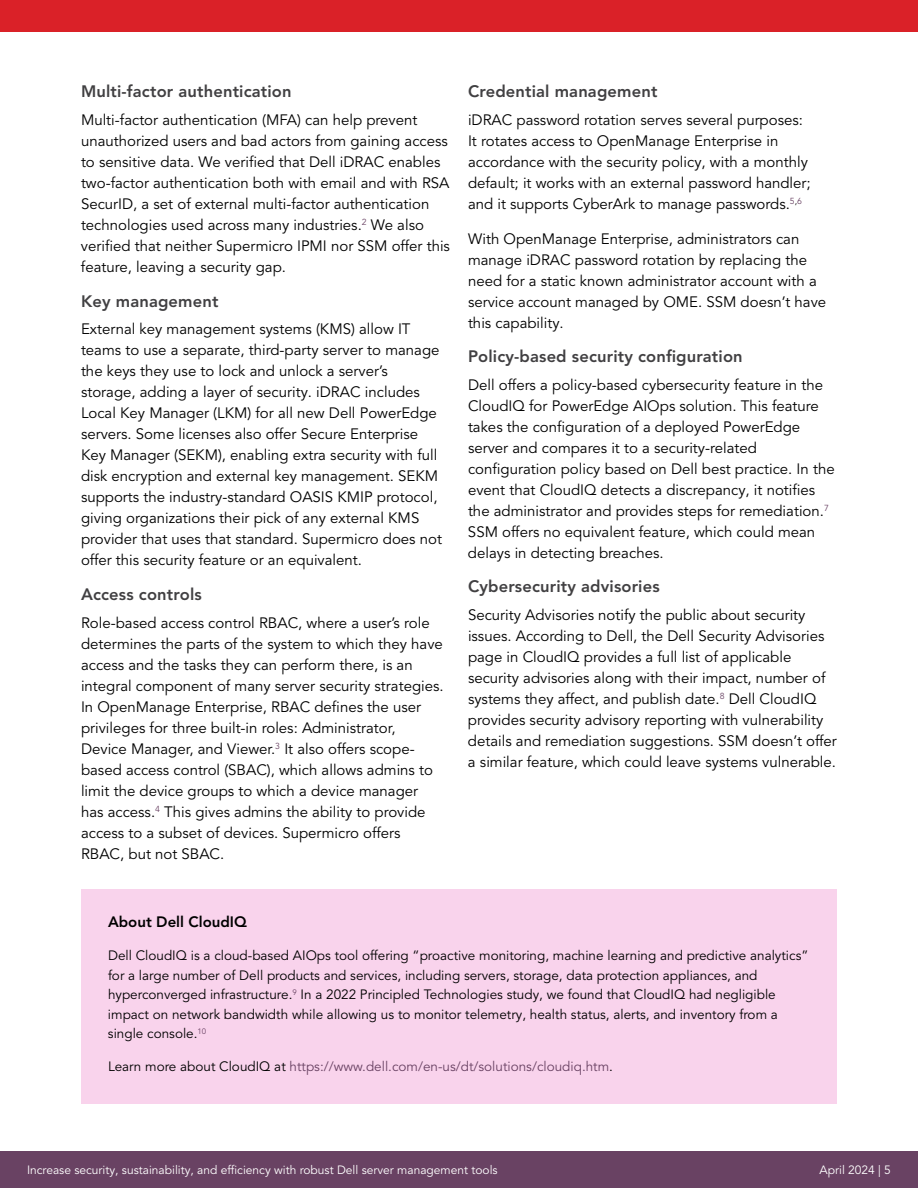
<style>
.page{position:relative;width:918px;height:1188px;background:#fff}
.page>*{position:absolute;margin:0;border:0;box-sizing:border-box;transform-origin:0 0}
.t1{font:800 16.5px "Avenir LT Pro";letter-spacing:.01em;color:#414042}
.t2{font:15px/21px "Avenir LT Pro";color:#000}
.t3{font:800 15px "Avenir LT Pro";color:#000}
.t4{font:13.5px/19.5px "Avenir LT Pro";color:#000}
.t5{font:13.5px "Avenir LT Pro";color:#694263}
.t6{font:12px "Avenir LT Pro";color:#fff}
.s1{color:#000}
</style>
<div class="page">
<div style="left:756px;top:1151px;width:162px;height:37px;background:#694263"></div>
<div style="left:81px;top:889px;width:756px;height:214px;background:#f9d3ec"></div>
<div style="left:0;top:1151px;width:756px;height:37px;background:#694263"></div>
<div style="left:0;top:0;width:918px;height:32px;background:#da2128"></div>
<p class="t1" style="left:81px;top:82px;width:212px">Multi-factor authentication</p>
<p class="t2" style="left:81px;top:110px;width:371px">Multi-factor authentication (MFA) can help prevent unauthorized users and bad actors from gaining access to sensitive data. We verified that Dell iDRAC enables two-factor authentication both with email and with RSA SecurID, a set of external multi-factor authentication technologies used across many industries.<sup>2</sup> We also verified that neither Supermicro IPMI nor SSM offer this feature, leaving a security gap.</p>
<p class="t1" style="left:81px;top:291px;width:139px">Key management</p>
<p class="t2" style="left:81px;top:319px;width:363px">External key management systems (KMS) allow IT teams to use a separate, third-party server to manage the keys they use to lock and unlock a server’s storage, adding a layer of security. iDRAC includes Local Key Manager (LKM) for all new Dell PowerEdge servers. Some licenses also offer Secure Enterprise Key Manager (SEKM), enabling extra security with full disk encryption and external key management. SEKM supports the industry-standard OASIS KMIP protocol, giving organizations their pick of any external KMS provider that uses that standard. Supermicro does not offer this security feature or an equivalent.</p>
<p class="t1" style="left:81px;top:584px;width:122px">Access controls</p>
<p class="t2" style="left:81px;top:612px;width:364px">Role-based access control RBAC, where a user’s role determines the parts of the system to which they have access and the tasks they can perform there, is an integral component of many server security strategies.<br>In OpenManage Enterprise, RBAC defines the user privileges for three built-in roles: Administrator, Device Manager, and Viewer.<sup>3</sup> It also offers scope&shy;based access control (SBAC), which allows admins to limit the device groups to which a device manager has access.<sup>4</sup> This gives admins the ability to provide access to a subset of devices. Supermicro offers RBAC, but not SBAC.</p>
<p class="t1" style="left:468px;top:82px;width:191px">Credential management</p>
<p class="t2" style="left:468px;top:110px;width:344px">iDRAC password rotation serves several purposes:<br>It rotates access to OpenManage Enterprise in accordance with the security policy, with a monthly default; it works with an external password handler; and it supports CyberArk to manage passwords.<sup>5</sup><sup>,</sup><sup>6</sup></p>
<p class="t2" style="left:468px;top:228px;width:360px">With OpenManage Enterprise, administrators can manage iDRAC password rotation by replacing the need for a static known administrator account with a service account managed by OME. SSM doesn’t have this capability.</p>
<p class="t1" style="left:468px;top:347px;width:276px">Policy-based security configuration</p>
<p class="t2" style="left:468px;top:374px;width:368px">Dell offers a policy-based cybersecurity feature in the CloudIQ for PowerEdge AIOps solution. This feature takes the configuration of a deployed PowerEdge server and compares it to a security-related configuration policy based on Dell best practice. In the event that CloudIQ detects a discrepancy, it notifies the administrator and provides steps for remediation.<sup>7<br></sup>SSM offers no equivalent feature, which could mean delays in detecting breaches.</p>
<p class="t1" style="left:468px;top:577px;width:193px">Cybersecurity advisories</p>
<p class="t2" style="left:468px;top:605px;width:370px">Security Advisories notify the public about security issues. According to Dell, the Dell Security Advisories page in CloudIQ provides a full list of applicable security advisories along with their impact, number of systems they affect, and publish date.<sup>8</sup> Dell CloudIQ provides security advisory reporting with vulnerability details and remediation suggestions. SSM doesn’t offer a similar feature, which could leave systems vulnerable.</p>
<p class="t3" style="left:108px;top:913px;width:140px">About Dell CloudIQ</p>
<p class="t4" style="left:108px;top:946px;width:702px">Dell CloudIQ is a cloud-based AIOps tool offering “proactive monitoring, machine learning and predictive analytics” for a large number of Dell products and services, including servers, storage, data protection appliances, and hyperconverged infrastructure.<sup>9</sup> In a 2022 Principled Technologies study, we found that CloudIQ had negligible impact on network bandwidth while allowing us to monitor telemetry, health status, alerts, and inventory from a single console.<sup>10</sup></p>
<p class="t5" style="left:108px;top:1059px;width:507px"><span class="s1">Learn more about CloudIQ at</span> https://www.dell.com/en-us/dt/solutions/cloudiq.htm<span class="s1">.</span></p>
<p class="t6" style="left:27px;top:1163px;width:472px">Increase security, sustainability, and efficiency with robust Dell server management tools</p>
<p class="t6" style="left:820px;top:1163px;width:73px">April 2024 | 5</p>
</div>
